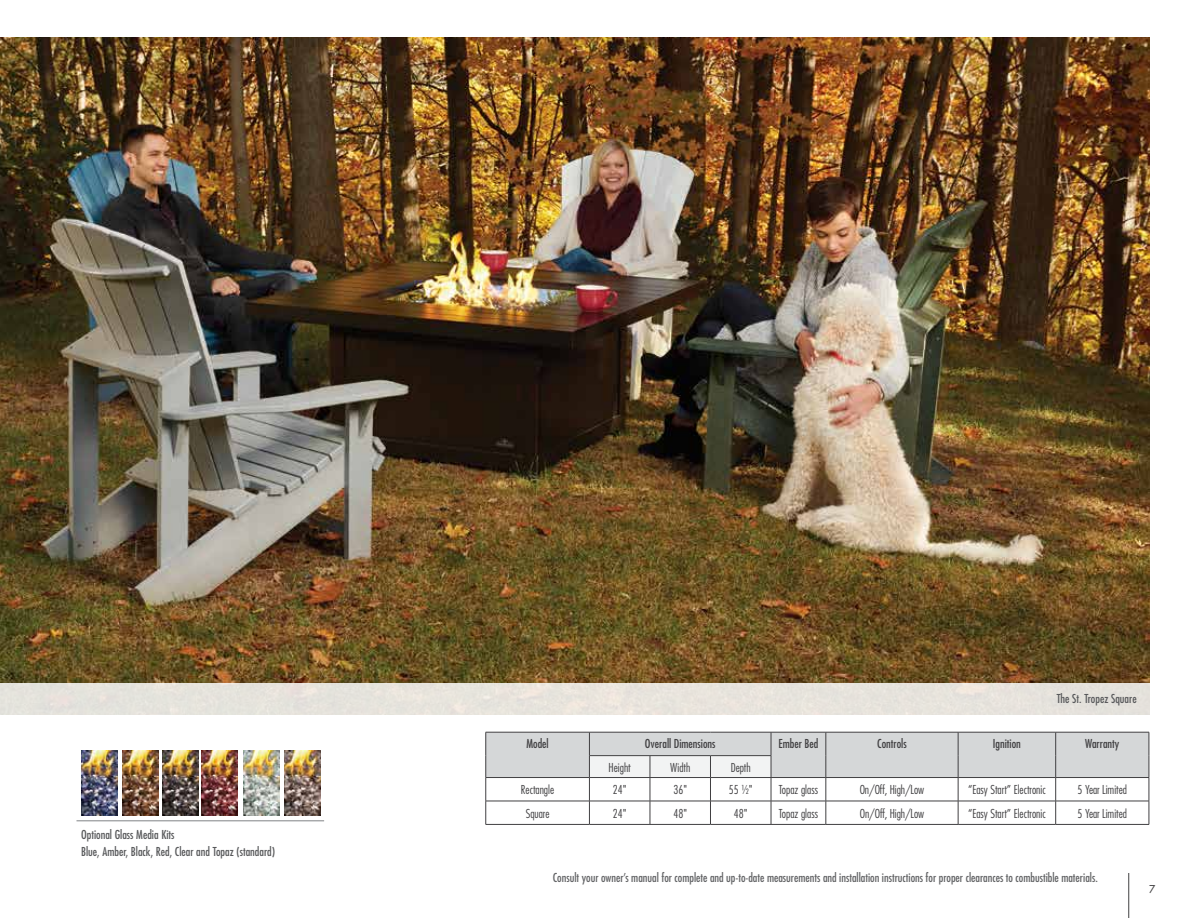
<style>
.page{position:relative;width:1188px;height:918px;background:#fff}
.page>*{position:absolute;margin:0;border:0;box-sizing:border-box;transform-origin:0 0}
.t1{font:300 condensed 12px "Futura Std";color:#414042}
.t2{font:condensed 12px "Futura Std";color:#636466}
.t3{font:condensed 12px/16.5px "Futura Std";color:#58595b}
.t4{font:condensed 12px "Futura Std";color:#414042}
.t5{font:500 10.5px "Futura Std";color:#414042}
</style>
<div class="page">
<hr style="left:1128px;top:873px;width:1px;height:45px;background:#414042">
<img style="left:0;top:38px;width:1150px;height:645px">
<div style="left:0;top:683px;width:1157px;height:33px;background:#e7e3dd"></div>
<svg style="left:486px;top:732px;width:664px;height:92px"></svg>
<hr style="left:486px;top:777px;width:103px;height:1px;background:#414042">
<hr style="left:486px;top:801px;width:103px;height:1px;background:#414042">
<hr style="left:486px;top:824px;width:103px;height:1px;background:#414042">
<hr style="left:589px;top:777px;width:61px;height:1px;background:#414042">
<hr style="left:589px;top:801px;width:61px;height:1px;background:#414042">
<hr style="left:589px;top:824px;width:61px;height:1px;background:#414042">
<hr style="left:650px;top:777px;width:60px;height:1px;background:#414042">
<hr style="left:650px;top:801px;width:60px;height:1px;background:#414042">
<hr style="left:650px;top:824px;width:60px;height:1px;background:#414042">
<hr style="left:710px;top:777px;width:61px;height:1px;background:#414042">
<hr style="left:710px;top:801px;width:61px;height:1px;background:#414042">
<hr style="left:710px;top:824px;width:61px;height:1px;background:#414042">
<hr style="left:771px;top:777px;width:55px;height:1px;background:#414042">
<hr style="left:771px;top:801px;width:55px;height:1px;background:#414042">
<hr style="left:771px;top:824px;width:55px;height:1px;background:#414042">
<hr style="left:826px;top:777px;width:132px;height:1px;background:#414042">
<hr style="left:826px;top:801px;width:132px;height:1px;background:#414042">
<hr style="left:826px;top:824px;width:132px;height:1px;background:#414042">
<hr style="left:958px;top:777px;width:98px;height:1px;background:#414042">
<hr style="left:958px;top:801px;width:98px;height:1px;background:#414042">
<hr style="left:958px;top:824px;width:98px;height:1px;background:#414042">
<hr style="left:1056px;top:777px;width:93px;height:1px;background:#414042">
<hr style="left:1056px;top:801px;width:93px;height:1px;background:#414042">
<hr style="left:1056px;top:824px;width:93px;height:1px;background:#414042">
<hr style="left:76px;top:820px;width:248px;height:1px;background:#808285">
<img style="left:82px;top:750px;width:36px;height:66px">
<img style="left:122px;top:750px;width:36px;height:66px">
<img style="left:163px;top:750px;width:36px;height:66px">
<img style="left:202px;top:750px;width:36px;height:66px">
<img style="left:244px;top:750px;width:36px;height:66px">
<img style="left:284px;top:750px;width:36px;height:66px">
<p class="t3" style="left:81px;top:827px;width:196px">Optional Glass Media Kits<br>Blue, Amber, Black, Red, Clear and Topaz (standard)</p>
<p class="t3" style="left:1057px;top:690px;width:81px">The St. Tropez Square</p>
<p class="t4" style="left:526px;top:736px;width:24px">Model</p>
<p class="t4" style="left:645px;top:736px;width:72px">Overall Dimensions</p>
<p class="t4" style="left:779px;top:736px;width:41px">Ember Bed</p>
<p class="t4" style="left:877px;top:736px;width:31px">Controls</p>
<p class="t4" style="left:993px;top:736px;width:30px">Ignition</p>
<p class="t4" style="left:1085px;top:736px;width:36px">Warranty</p>
<p class="t1" style="left:609px;top:760px;width:24px">Height</p>
<p class="t1" style="left:670px;top:760px;width:22px">Width</p>
<p class="t1" style="left:731px;top:760px;width:22px">Depth</p>
<p class="t1" style="left:521px;top:783px;width:35px">Rectangle</p>
<p class="t1" style="left:613px;top:783px;width:15px">24"</p>
<p class="t1" style="left:673px;top:783px;width:15px">36"</p>
<p class="t1" style="left:729px;top:783px;width:25px">55 ½"</p>
<p class="t1" style="left:779px;top:783px;width:41px">Topaz glass</p>
<p class="t1" style="left:860px;top:783px;width:66px">On/Off, High/Low</p>
<p class="t1" style="left:968px;top:783px;width:79px">“Easy Start” Electronic</p>
<p class="t1" style="left:1078px;top:783px;width:51px">5 Year Limited</p>
<p class="t1" style="left:526px;top:806px;width:25px">Square</p>
<p class="t1" style="left:613px;top:806px;width:15px">24"</p>
<p class="t1" style="left:673px;top:806px;width:15px">48"</p>
<p class="t1" style="left:734px;top:806px;width:15px">48"</p>
<p class="t1" style="left:779px;top:806px;width:41px">Topaz glass</p>
<p class="t1" style="left:860px;top:806px;width:66px">On/Off, High/Low</p>
<p class="t1" style="left:968px;top:806px;width:79px">“Easy Start” Electronic</p>
<p class="t1" style="left:1078px;top:806px;width:51px">5 Year Limited</p>
<p class="t2" style="left:553px;top:870px;width:546px">Consult your owner’s manual for complete and up-to-date measurements and installation instructions for proper clearances to combustible materials.</p>
<p class="t5" style="left:1149px;top:883px;width:8px">7</p>
</div>
